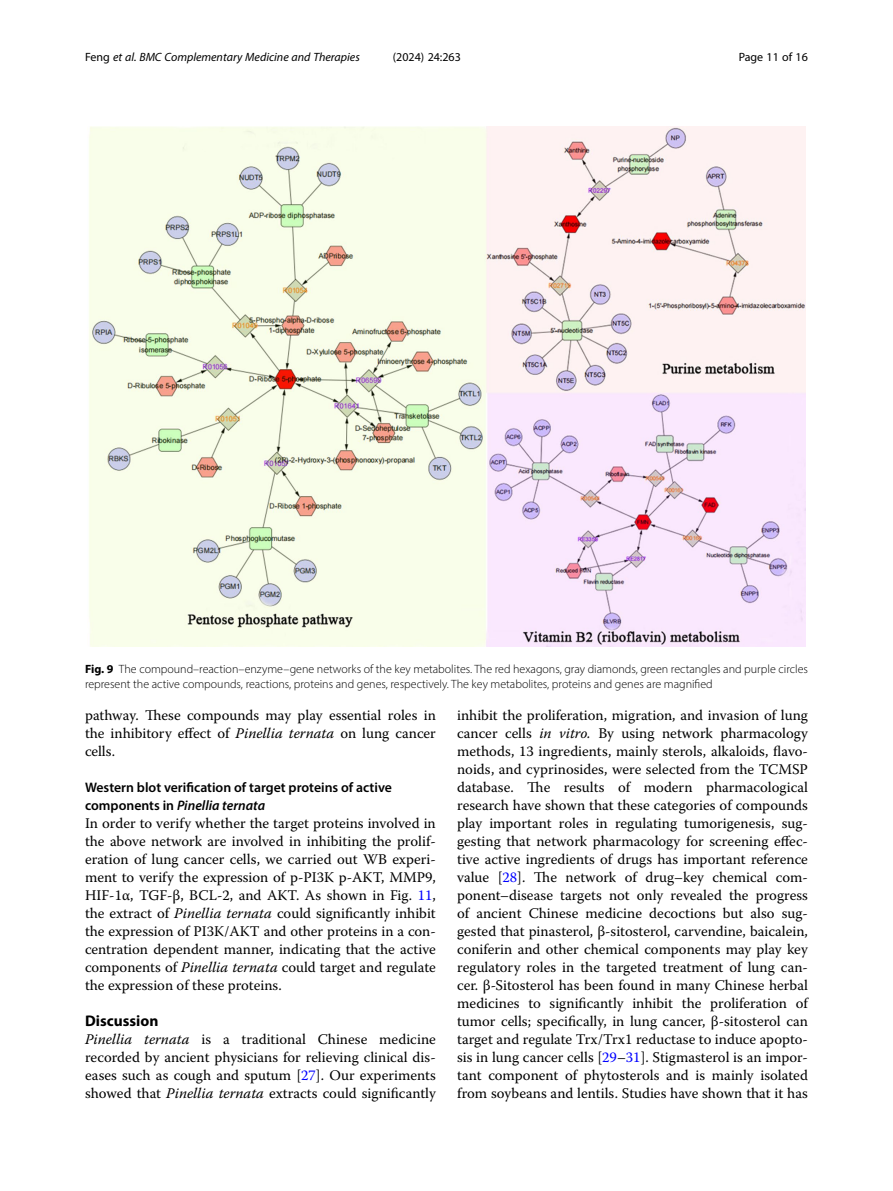
<style>
.page{position:relative;width:893px;height:1191px;background:#fff}
.page>*{position:absolute;margin:0;border:0;box-sizing:border-box;transform-origin:0 0}
.Head_1{font:700 15.45px "Myriad Pro";color:#000}
.Body_Text{font:14.7px/18px "Warnock Pro";color:#000;text-align:justify}
.Body_Text_Indent{font:14.7px/18px "Warnock Pro";color:#000;text-align:justify}
.Head_2{font:600 13.8px/18px "Myriad Pro";color:#000}
.Figure_Caption{font:300 12px/15px "Myriad Pro";color:#000}
.t1{font:italic 12px "Myriad Pro";color:#000}
.t2{font:12px "Myriad Pro";color:#000}
.s1{font-style:normal}
.s2{font-weight:700}
.s3{font-style:italic}
.s4{color:#00f}
</style>
<div class="page">
<img style="left:89px;top:126px;width:717px;height:520px">
<p class="t1" style="left:85px;top:50px;width:276px"><span class="s1">Feng</span> et al. BMC Complementary Medicine and Therapies</p>
<p class="t2" style="left:393px;top:50px;width:70px">(2024) 24:263</p>
<p class="t2" style="left:739px;top:50px;width:71px">Page 11 of 16</p>
<p class="Figure_Caption" style="left:85px;top:662px;width:724px"><span class="s2">Fig. 9</span> The compound–reaction–enzyme–gene networks of the key metabolites. The red hexagons, gray diamonds, green rectangles and purple circles represent the active compounds, reactions, proteins and genes, respectively. The key metabolites, proteins and genes are magnified</p>
<p class="Body_Text_Indent" style="left:85px;top:706px;width:352px">pathway. These compounds may play essential roles in the inhibitory effect of <span class="s3">Pinellia ternata</span> on lung cancer cells.</p>
<p class="Head_2" style="left:85px;top:778px;width:308px">Western blot verification of target proteins of active components in <span class="s3">Pinellia ternata</span></p>
<p class="Body_Text" style="left:85px;top:814px;width:352px">In order to verify whether the target proteins involved in the above network are involved in inhibiting the prolif&shy;eration of lung cancer cells, we carried out WB experi&shy;ment to verify the expression of p-PI3K p-AKT, MMP9, HIF-1α, TGF-β, BCL-2, and AKT. As shown in Fig. <span class="s4">11</span>, the extract of <span class="s3">Pinellia ternata</span> could significantly inhibit the expression of PI3K/AKT and other proteins in a con&shy;centration dependent manner, indicating that the active components of <span class="s3">Pinellia ternata</span> could target and regulate the expression of these proteins.</p>
<p class="Head_1" style="left:85px;top:1011px;width:75px">Discussion</p>
<p class="Body_Text" style="left:85px;top:1030px;width:352px"><span class="s3">Pinellia ternata</span> is a traditional Chinese medicine recorded by ancient physicians for relieving clinical dis&shy;eases such as cough and sputum [<span class="s4">27</span>]. Our experiments showed that <span class="s3">Pinellia ternata</span> extracts could significantly</p>
<p class="Body_Text" style="left:457px;top:706px;width:352px">inhibit the proliferation, migration, and invasion of lung cancer cells <span class="s3">in vitro.</span> By using network pharmacology methods, 13 ingredients, mainly sterols, alkaloids, flavo&shy;noids, and cyprinosides, were selected from the TCMSP database. The results of modern pharmacological research have shown that these categories of compounds play important roles in regulating tumorigenesis, sug&shy;gesting that network pharmacology for screening effec&shy;tive active ingredients of drugs has important reference value [<span class="s4">28</span>]. The network of drug–key chemical com&shy;ponent–disease targets not only revealed the progress of ancient Chinese medicine decoctions but also sug&shy;gested that pinasterol, β-sitosterol, carvendine, baicalein, coniferin and other chemical components may play key regulatory roles in the targeted treatment of lung can&shy;cer. β-Sitosterol has been found in many Chinese herbal medicines to significantly inhibit the proliferation of tumor cells; specifically, in lung cancer, β-sitosterol can target and regulate Trx/Trx1 reductase to induce apopto&shy;sis in lung cancer cells [<span class="s4">29</span>–<span class="s4">31</span>]. Stigmasterol is an impor&shy;tant component of phytosterols and is mainly isolated from soybeans and lentils. Studies have shown that it has</p>
</div>
